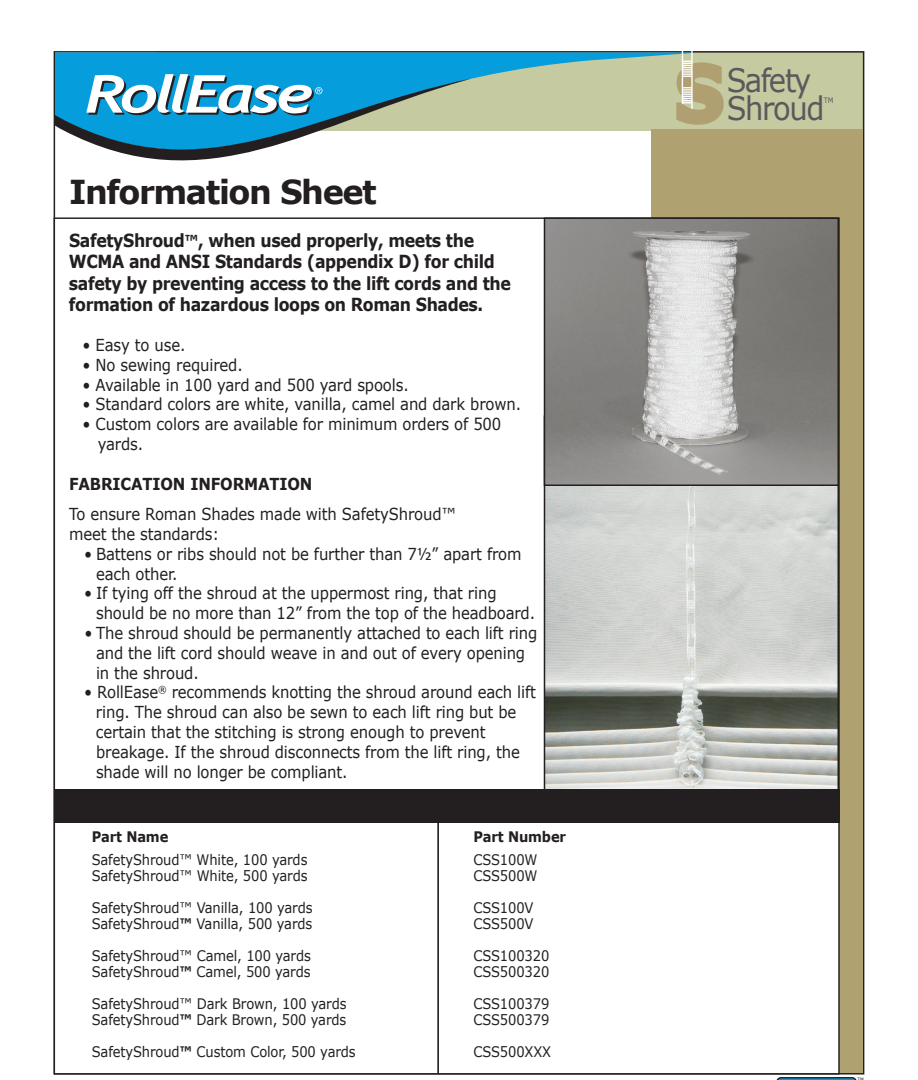
<style>
.page{position:relative;width:918px;height:1080px;background:#fff}
.page>*{position:absolute;margin:0;border:0;box-sizing:border-box;transform-origin:0 0}
.t1{font:700 33px "Verdana";letter-spacing:-.045em;color:#231f20}
.t2{font:32.25px/27.9px "Verdana";letter-spacing:-.05em;color:#5a5a5d;scale:.9 1}
.t3{font:700 18px/21.6px "Verdana";letter-spacing:-.025em;color:#231f20;scale:.88 1}
.t4{font:16.5px/19.8px "Verdana";letter-spacing:-.01em;color:#231f20;scale:.9 1}
.t5{font:700 16.5px "Verdana";letter-spacing:-.01em;color:#231f20;scale:.9 1}
.t6{font:14.55px/16px "Verdana";letter-spacing:-.01em;color:#231f20;scale:.9 1}
.t7{font:700 14.55px "Verdana";letter-spacing:-.01em;color:#231f20;scale:.9 1}
.t8{font:7.5px "Verdana";color:#5a5a5d;scale:.9 1}
.t9{font:4.65px "Verdana";color:#231f20}
.s1{font-size:16.5px}
.s2{font-weight:700}
</style>
<div class="page">
<div style="left:157px;top:52px;width:707px;height:78px;background:#c5caa0"></div>
<div style="left:652px;top:129px;width:211px;height:944px;background:#b0a171"></div>
<div style="left:54px;top:217px;width:786px;height:858px;background:#fff;border:1px solid #231f20"></div>
<hr style="left:437px;top:812px;width:2px;height:262px;background:#231f20">
<svg style="left:776px;top:1077px;width:81px;height:3px"></svg>
<hr style="left:779px;top:1079px;width:36px;height:1px;background:#069ddc">
<svg style="left:55px;top:52px;width:636px;height:123px"></svg>
<svg style="left:55px;top:79px;width:416px;height:96px"></svg>
<svg style="left:86px;top:74px;width:237px;height:42px;background:#70b5d3"></svg>
<img style="left:547px;top:486px;width:289px;height:303px">
<img style="left:547px;top:220px;width:289px;height:263px">
<div style="left:544px;top:217px;width:295px;height:269px;border:2px solid #231f20"></div>
<hr style="left:682px;top:51px;width:1px;height:54px;background:#fff">
<hr style="left:691px;top:51px;width:2px;height:59px;background:#fff">
<svg style="left:673px;top:60px;width:51px;height:67px"></svg>
<div style="left:55px;top:789px;width:785px;height:34px;background:#231f20"></div>
<h1 class="t1" style="left:69px;top:171px;width:309px">Information Sheet</h1>
<p class="t3" style="left:69px;top:229px;width:504px">SafetyShroud<span class="s1">™</span>, when used properly, meets the WCMA and ANSI Standards (appendix D) for child safety by preventing access to the lift cords and the formation of hazardous loops on Roman Shades.</p>
<p class="t4" style="left:82px;top:335px;width:116px">• Easy to use.</p>
<p class="t4" style="left:83px;top:354px;width:180px">• No sewing required.</p>
<p class="t4" style="left:82px;top:374px;width:364px">• Available in 100 yard and 500 yard spools.</p>
<p class="t4" style="left:83px;top:394px;width:489px">• Standard colors are white, vanilla, camel and dark brown.</p>
<p class="t4" style="left:98px;top:414px;width:450px;text-indent:-15px">• Custom colors are available for minimum orders of 500 yards.</p>
<p class="t5" style="left:69px;top:473px;width:272px">FABRICATION INFORMATION</p>
<p class="t4" style="left:69px;top:504px;width:432px">To ensure Roman Shades made with SafetyShroud™ meet the standards:</p>
<p class="t4" style="left:96px;top:543px;width:474px;text-indent:-12px">• Battens or ribs should not be further than 7½” apart from each other.</p>
<p class="t4" style="left:96px;top:583px;width:489px;text-indent:-12px">• If tying off the shroud at the uppermost ring, that ring should be no more than 12” from the top of the headboard.</p>
<p class="t4" style="left:96px;top:623px;width:492px;text-indent:-12px">• The shroud should be permanently attached to each lift ring and the lift cord should weave in and out of every opening in the shroud.</p>
<p class="t4" style="left:96px;top:682px;width:490px;text-indent:-12px">• RollEase<sup>®</sup> recommends knotting the shroud around each lift ring. The shroud can also be sewn to each lift ring but be certain that the stitching is strong enough to prevent breakage. If the shroud disconnects from the lift ring, the shade will no longer be compliant.</p>
<p class="t7" style="left:92px;top:828px;width:87px">Part Name</p>
<p class="t6" style="left:92px;top:851px;width:241px">SafetyShroud™ White, 100 yards<br>SafetyShroud™ White, 500 yards</p>
<p class="t6" style="left:92px;top:899px;width:247px">SafetyShroud™ Vanilla, 100 yards<br>SafetyShroud<span class="s2">™</span> Vanilla, 500 yards</p>
<p class="t6" style="left:92px;top:947px;width:245px">SafetyShroud™ Camel, 100 yards<br>SafetyShroud<span class="s2">™</span> Camel, 500 yards</p>
<p class="t6" style="left:92px;top:995px;width:285px">SafetyShroud™ Dark Brown, 100 yards<br>SafetyShroud<span class="s2">™</span> Dark Brown, 500 yards</p>
<p class="t6" style="left:92px;top:1043px;width:295px">SafetyShroud<span class="s2">™</span> Custom Color, 500 yards</p>
<p class="t7" style="left:473px;top:828px;width:104px">Part Number</p>
<p class="t6" style="left:473px;top:851px;width:73px">CSS100W<br>CSS500W</p>
<p class="t6" style="left:473px;top:899px;width:68px">CSS100V<br>CSS500V</p>
<p class="t6" style="left:473px;top:947px;width:86px">CSS100320<br>CSS500320</p>
<p class="t6" style="left:473px;top:995px;width:86px">CSS100379<br>CSS500379</p>
<p class="t6" style="left:473px;top:1043px;width:88px">CSS500XXX</p>
<h2 class="t2" style="left:727px;top:65px;width:110px">Safety<br>Shroud</h2>
<p class="t8" style="left:824px;top:95px;width:12px">TM</p>
<p class="t9" style="left:857px;top:1076px;width:8px">TM</p>
</div>
